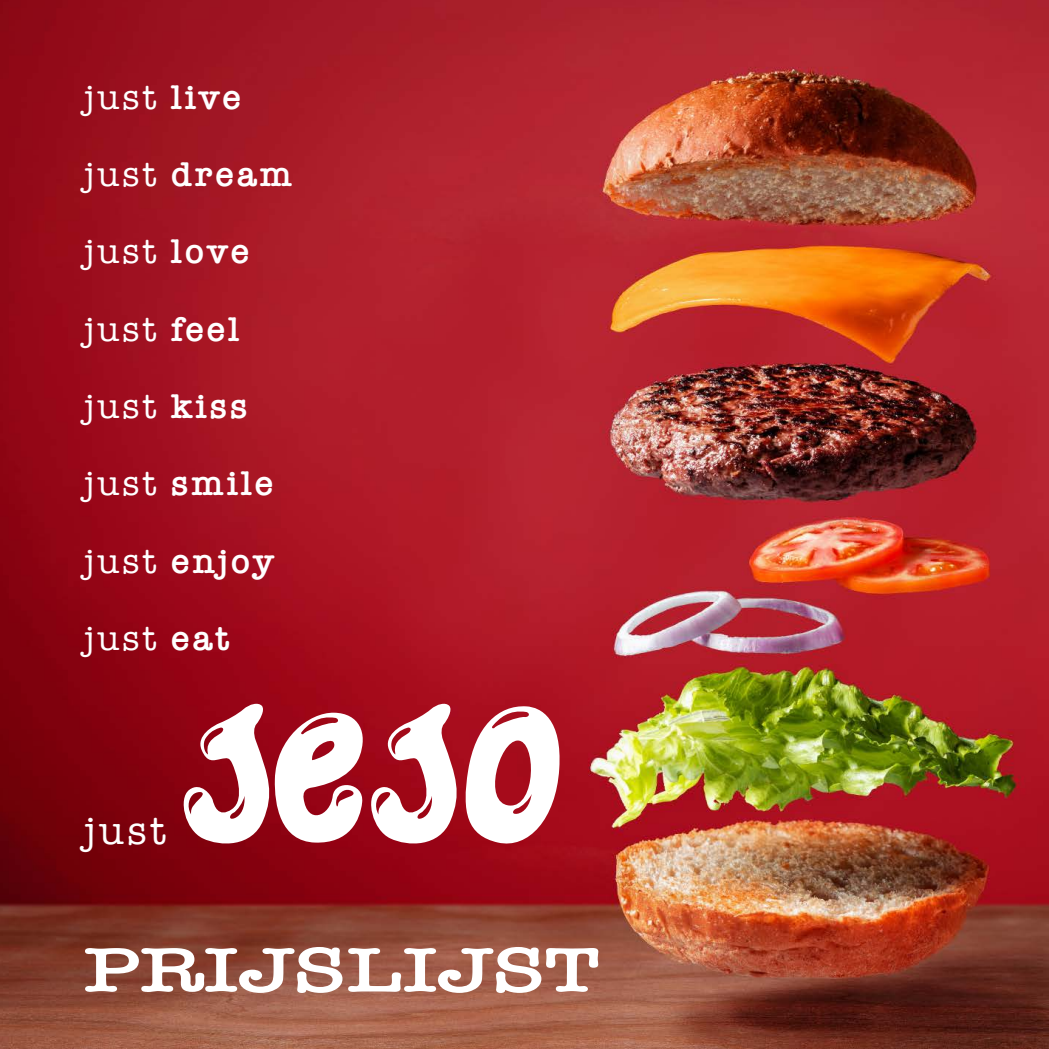
<style>
.page{position:relative;width:1049px;height:1049px;background:#fff}
.page>*{position:absolute;margin:0;border:0;box-sizing:border-box;transform-origin:0 0}
.t1{font:600 64.75px "American Typewriter";color:#fff;scale:1.36 1}
.t2{font:40px "American Typewriter";color:#fff}
.t3{font:600 35.5px/77.2px "American Typewriter";letter-spacing:.08em;color:#fff}
.s1{font-weight:400}
</style>
<div class="page">
<img style="left:0;top:0;width:1049px;height:1049px">
<svg style="left:178px;top:702px;width:384px;height:147px"></svg>
<p class="t3" style="left:84px;top:58px;width:210px"><span class="s1">just</span> live <span class="s1">just</span> dream <span class="s1">just</span> love <span class="s1">just</span> feel <span class="s1">just</span> kiss <span class="s1">just</span> smile <span class="s1">just</span> enjoy <span class="s1">just</span> eat</p>
<p class="t2" style="left:84px;top:800px;width:83px">just</p>
<h1 class="t1" style="left:84px;top:920px;width:381px">PRIJSLIJST</h1>
</div>
